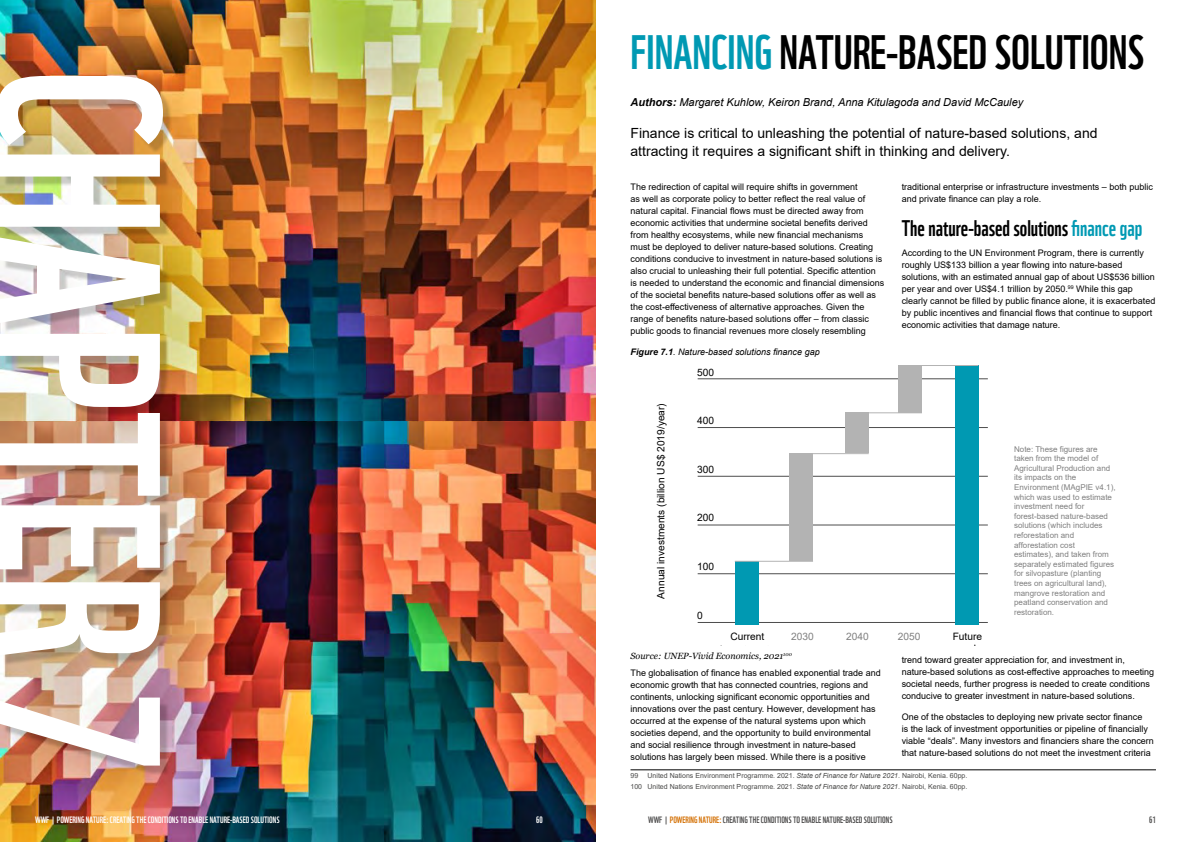
<style>
.page{position:relative;width:1191px;height:842px;background:#fff}
.page>*{position:absolute;margin:0;border:0;box-sizing:border-box;transform-origin:0 0}
.t1{font:223px "WWF";color:#fff}
.t2{font:47px "WWF";color:#000}
.t3{font:22px "WWF";color:#000}
.t4{font:14px/18px "Arial";color:#000}
.t5{font:italic 11px "Arial";color:#000}
.t6{font:10.2px "Arial";color:#000}
.t7{font:10.2px "Arial";color:#808080}
.t8{font:9px/12px "Arial";color:#000}
.t9{font:9px "WWF";color:#504f4f}
.t10{font:9px "WWF";color:#fff}
.t11{font:italic 9px "Arial";color:#000}
.t12{font:italic 9px "Georgia";color:#000}
.t13{font:8px/9.6px "Arial";color:#808080}
.t14{font:7px/11.2px "Arial";color:#4a4a49;text-align:right}
.s1{color:#0099b3}
.s2{font-weight:700}
.s3{font-style:italic}
.s4{color:#d47106}
</style>
<div class="page">
<img style="left:0;top:0;width:595px;height:842px">
<div style="left:0;top:81px;width:172px;height:694px;background:#000;opacity:.2"></div>
<hr style="left:630px;top:769px;width:526px;height:1px;background:#000">
<hr style="left:697px;top:622px;width:290px;height:1px;background:#4d4d4d">
<hr style="left:697px;top:573px;width:290px;height:1px;background:#4d4d4d">
<hr style="left:697px;top:525px;width:290px;height:1px;background:#4d4d4d">
<hr style="left:697px;top:476px;width:290px;height:1px;background:#4d4d4d">
<hr style="left:697px;top:427px;width:290px;height:1px;background:#4d4d4d">
<hr style="left:697px;top:379px;width:290px;height:1px;background:#4d4d4d">
<div style="left:735px;top:561px;width:23px;height:63px;background:#0099b2"></div>
<div style="left:954px;top:365px;width:24px;height:260px;background:#0099b2"></div>
<div style="left:789px;top:454px;width:24px;height:107px;background:#b3b3b3"></div>
<div style="left:845px;top:413px;width:23px;height:40px;background:#b3b3b3"></div>
<div style="left:898px;top:365px;width:24px;height:48px;background:#b3b3b3"></div>
<hr style="left:898px;top:365px;width:80px;height:1px;background:#b3b3b3">
<hr style="left:845px;top:412px;width:77px;height:1px;background:#b3b3b3">
<hr style="left:789px;top:453px;width:79px;height:1px;background:#b3b3b3">
<hr style="left:735px;top:561px;width:78px;height:1px;background:#b3b3b3">
<h1 class="t1" style="left:254px;top:68px;width:707px;rotate:90deg">CHAPTER7</h1>
<p class="t10" style="left:35px;top:813px;width:246px">WWF | POWERING NATURE: CREATING THE CONDITIONS TO ENABLE NATURE-BASED SOLUTIONS</p>
<p class="t10" style="left:536px;top:813px;width:8px">60</p>
<h2 class="t2" style="left:630px;top:15px;width:515px"><span class="s1">FINANCING</span> NATURE-BASED SOLUTIONS</h2>
<p class="t5" style="left:630px;top:95px;width:394px"><span class="s2">Authors:</span> Margaret Kuhlow, Keiron Brand, Anna Kitulagoda and David McCauley</p>
<h3 class="t4" style="left:630px;top:124px;width:468px">Finance is critical to unleashing the potential of nature-based solutions, and attracting it requires a significant shift in thinking and delivery.</h3>
<p class="t8" style="left:630px;top:181px;width:255px">The redirection of capital will require shifts in government<br>as well as corporate policy to better reflect the real value of natural capital. Financial flows must be directed away from economic activities that undermine societal benefits derived from healthy ecosystems, while new financial mechanisms must be deployed to deliver nature-based solutions. Creating conditions conducive to investment in nature-based solutions is also crucial to unleashing their full potential. Specific attention is needed to understand the economic and financial dimensions of the societal benefits nature-based solutions offer as well as the cost-effectiveness of alternative approaches. Given the range of benefits nature-based solutions offer – from classic public goods to financial revenues more closely resembling</p>
<p class="t8" style="left:901px;top:181px;width:253px">traditional enterprise or infrastructure investments – both public and private finance can play a role.</p>
<h3 class="t3" style="left:901px;top:211px;width:242px">The nature-based solutions <span class="s1">finance gap</span></h3>
<p class="t8" style="left:901px;top:247px;width:255px">According to the UN Environment Program, there is currently roughly US$133 billion a year flowing into nature-based solutions, with an estimated annual gap of about US$536 billion per year and over US$4.1 trillion by 2050.<sup>99</sup> While this gap clearly cannot be filled by public finance alone, it is exacerbated by public incentives and financial flows that continue to support economic activities that damage nature.</p>
<p class="t11" style="left:630px;top:346px;width:191px"><span class="s2">Figure 7.1</span>. Nature-based solutions finance gap</p>
<p class="t6" style="left:654px;top:598px;width:197px;rotate:-90deg">Annual investments (billion US$ 2019/year)</p>
<p class="t6" style="left:697px;top:365px;width:18px">500</p>
<p class="t6" style="left:697px;top:414px;width:18px">400</p>
<p class="t6" style="left:697px;top:462px;width:18px">300</p>
<p class="t6" style="left:697px;top:511px;width:18px">200</p>
<p class="t6" style="left:697px;top:559px;width:18px">100</p>
<p class="t6" style="left:697px;top:608px;width:7px">0</p>
<p class="t13" style="left:1014px;top:444px;width:103px">Note: These figures are taken from the model of<br>Agricultural Production and its impacts on the<br>Environment (MAgPIE v4.1), which was used to estimate investment need for forest-based nature-based solutions (which includes reforestation and afforestation cost estimates), and taken from separately estimated figures for silvopasture (planting trees on agricultural land), mangrove restoration and peatland conservation and restoration.</p>
<p class="t7" style="left:791px;top:629px;width:24px">2030</p>
<p class="t7" style="left:846px;top:629px;width:24px">2040</p>
<p class="t7" style="left:898px;top:629px;width:24px">2050</p>
<p class="t12" style="left:630px;top:650px;width:163px">Source: UNEP-Vivid Economics, 2021<sup>100</sup></p>
<p class="t8" style="left:630px;top:667px;width:252px">The globalisation of finance has enabled exponential trade and economic growth that has connected countries, regions and continents, unlocking significant economic opportunities and innovations over the past century. However, development has occurred at the expense of the natural systems upon which societies depend, and the opportunity to build environmental and social resilience through investment in nature-based solutions has largely been missed. While there is a positive</p>
<p class="t6" style="left:730px;top:630px;width:35px">Current</p>
<p class="t6" style="left:952px;top:629px;width:31px">Future</p>
<p class="t8" style="left:901px;top:654px;width:254px">trend toward greater appreciation for, and investment in, nature-based solutions as cost-effective approaches to meeting societal needs, further progress is needed to create conditions conducive to greater investment in nature-based solutions.</p>
<p class="t8" style="left:901px;top:711px;width:254px">One of the obstacles to deploying new private sector finance<br>is the lack of investment opportunities or pipeline of financially viable “deals”. Many investors and financiers share the concern that nature-based solutions do not meet the investment criteria</p>
<p class="t14" style="left:630px;top:770px;width:338px">United Nations Environment Programme. 2021. <span class="s3">State of Finance for Nature 2021</span>. Nairobi, Kenia. 60pp.<br>100 United Nations Environment Programme. 2021. <span class="s3">State of Finance for Nature 2021</span>. Nairobi, Kenia. 60pp.</p>
<p class="t14" style="left:630px;top:770px;width:9px">99</p>
<p class="t9" style="left:648px;top:813px;width:246px">WWF | <span class="s4">POWERING NATURE:</span> CREATING THE CONDITIONS TO ENABLE NATURE-BASED SOLUTIONS</p>
<p class="t9" style="left:1149px;top:813px;width:8px">61</p>
</div>
